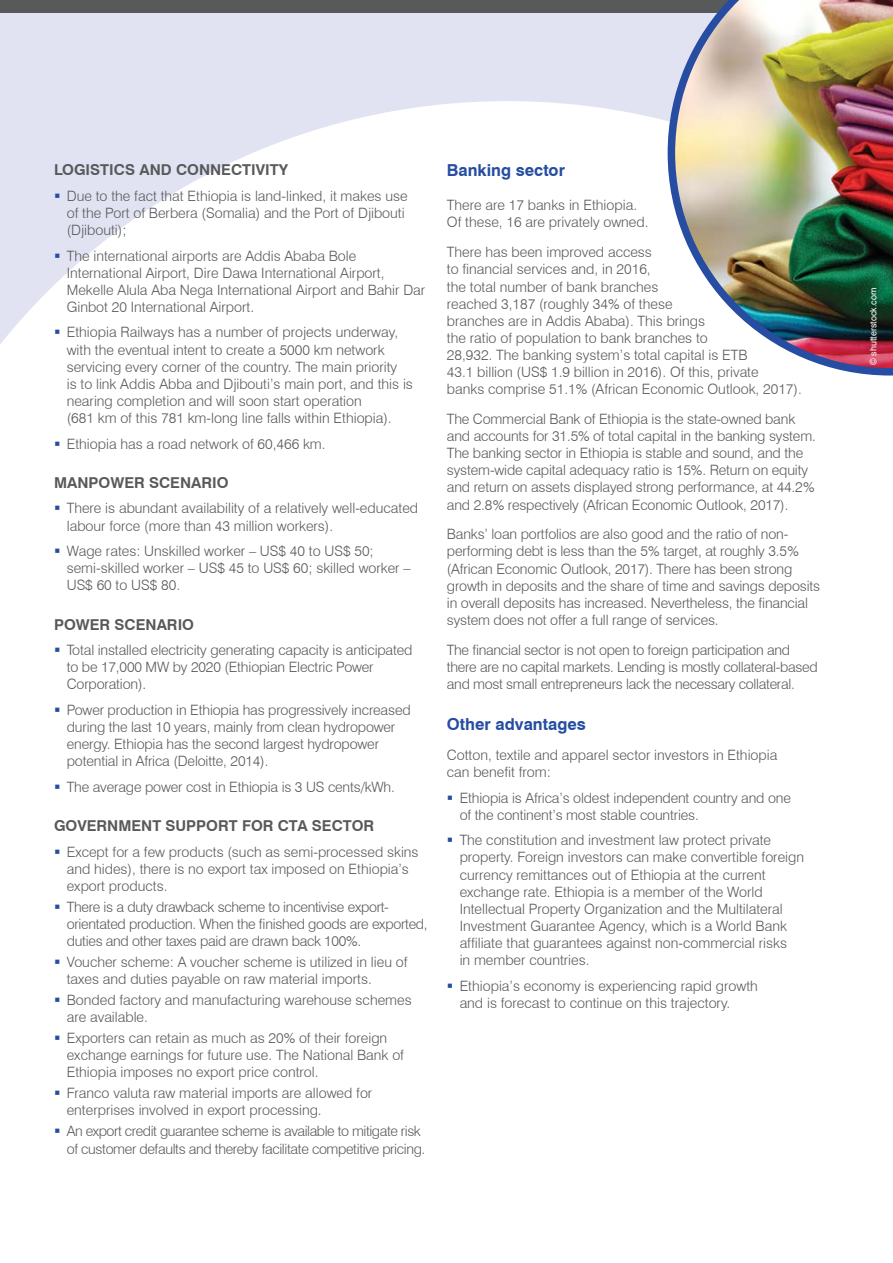
<style>
.page{position:relative;width:893px;height:1263px;background:#fff}
.page>*{position:absolute;margin:0;border:0;box-sizing:border-box;transform-origin:0 0}
.t1{font:700 16.5px "Swiss 721 BT";color:#264da1}
.heading_03_gray_bold{font:700 15px "Swiss 721 BT";color:#58595b}
.body_txt{font:300 14.25px/17.1px "Swiss 721 BT";color:#58595b}
.body_txt-2{font:300 14.25px/17px "Swiss 721 BT";letter-spacing:-.02em;color:#58595b}
.t2{font:300 14.25px/17.1px "Swiss 721 BT";color:#57585a}
.body_txt-3{font:300 14.25px/17.1px "Swiss 721 BT";letter-spacing:-.025em;color:#58595b}
.t3{font:9px "Arial";color:#fff}
</style>
<div class="page">
<svg style="left:0;top:13px;width:668px;height:331px"></svg>
<div style="left:0;top:0;width:893px;height:13px;background:#58595b"></div>
<img style="left:668px;top:0;width:225px;height:375px">
<svg style="left:55px;top:193px;width:4px;height:5px"></svg>
<svg style="left:55px;top:253px;width:4px;height:4px"></svg>
<svg style="left:55px;top:330px;width:4px;height:4px"></svg>
<p class="heading_03_gray_bold" style="left:54px;top:161px;width:235px">LOGISTICS AND CONNECTIVITY</p>
<p class="body_txt" style="left:67px;top:187px;width:342px">Due to the fact that Ethiopia is land-linked, it makes use of the Port of Berbera (Somalia) and the Port of Djibouti (Djibouti);</p>
<p class="body_txt" style="left:67px;top:247px;width:360px">The international airports are Addis Ababa Bole International Airport, Dire Dawa International Airport, Mekelle Alula Aba Nega International Airport and Bahir Dar Ginbot 20 International Airport.</p>
<p class="t2" style="left:67px;top:324px;width:348px">Ethiopia Railways has a number of projects underway, with the eventual intent to create a 5000 km network servicing every corner of the country. The main priority<br>is to link Addis Abba and Djibouti’s main port, and this is nearing completion and will soon start operation<br>(681 km of this 781 km-long line falls within Ethiopia).</p>
<p class="body_txt" style="left:67px;top:435px;width:260px">Ethiopia has a road network of 60,466 km.</p>
<p class="heading_03_gray_bold" style="left:54px;top:473px;width:176px">MANPOWER SCENARIO</p>
<p class="body_txt" style="left:67px;top:500px;width:353px">There is abundant availability of a relatively well-educated labour force (more than 43 million workers).</p>
<p class="body_txt" style="left:67px;top:542px;width:345px">Wage rates: Unskilled worker – US$ 40 to US$ 50; semi-skilled worker – US$ 45 to US$ 60; skilled worker –<br>US$ 60 to US$ 80.</p>
<p class="heading_03_gray_bold" style="left:54px;top:615px;width:142px">POWER SCENARIO</p>
<p class="body_txt" style="left:67px;top:641px;width:347px">Total installed electricity generating capacity is anticipated to be 17,000 MW by 2020 (Ethiopian Electric Power<br>Corporation).</p>
<p class="body_txt" style="left:67px;top:701px;width:345px">Power production in Ethiopia has progressively increased during the last 10 years, mainly from clean hydropower energy. Ethiopia has the second largest hydropower potential in Africa (Deloitte, 2014).</p>
<p class="body_txt" style="left:67px;top:778px;width:330px">The average power cost in Ethiopia is 3 US cents/kWh.</p>
<p class="heading_03_gray_bold" style="left:54px;top:817px;width:322px">GOVERNMENT SUPPORT FOR CTA SECTOR</p>
<p class="body_txt" style="left:67px;top:843px;width:353px">Except for a few products (such as semi-processed skins and hides), there is no export tax imposed on Ethiopia’s export products.</p>
<p class="body_txt-2" style="left:67px;top:898px;width:362px">There is a duty drawback scheme to incentivise export&shy;orientated production. When the finished goods are exported, duties and other taxes paid are drawn back 100%.</p>
<p class="body_txt" style="left:67px;top:953px;width:342px">Voucher scheme: A voucher scheme is utilized in lieu of taxes and duties payable on raw material imports.</p>
<p class="body_txt" style="left:67px;top:991px;width:346px">Bonded factory and manufacturing warehouse schemes are available.</p>
<p class="body_txt" style="left:67px;top:1029px;width:339px">Exporters can retain as much as 20% of their foreign exchange earnings for future use. The National Bank of<br>Ethiopia imposes no export price control.</p>
<p class="body_txt" style="left:67px;top:1085px;width:307px">Franco valuta raw material imports are allowed for enterprises involved in export processing.</p>
<p class="body_txt-3" style="left:67px;top:1123px;width:360px">An export credit guarantee scheme is available to mitigate risk of customer defaults and thereby facilitate competitive pricing.</p>
<p class="t1" style="left:447px;top:160px;width:120px">Banking sector</p>
<p class="body_txt" style="left:447px;top:197px;width:203px">There are 17 banks in Ethiopia.<br>Of these, 16 are privately owned.</p>
<p class="body_txt" style="left:447px;top:244px;width:356px">There has been improved access<br>to financial services and, in 2016,<br>the total number of bank branches<br>reached 3,187 (roughly 34% of these<br>branches are in Addis Ababa). This brings<br>the ratio of population to bank branches to<br>28,932. The banking system’s total capital is ETB<br>43.1 billion (US$ 1.9 billion in 2016). Of this, private<br>banks comprise 51.1% (African Economic Outlook, 2017).</p>
<p class="body_txt" style="left:447px;top:410px;width:370px">The Commercial Bank of Ethiopia is the state-owned bank and accounts for 31.5% of total capital in the banking system.<br>The banking sector in Ethiopia is stable and sound, and the system-wide capital adequacy ratio is 15%. Return on equity and return on assets displayed strong performance, at 44.2% and 2.8% respectively (African Economic Outlook, 2017).</p>
<p class="body_txt" style="left:447px;top:526px;width:375px">Banks’ loan portfolios are also good and the ratio of non&shy;performing debt is less than the 5% target, at roughly 3.5% (African Economic Outlook, 2017). There has been strong growth in deposits and the share of time and savings deposits in overall deposits has increased. Nevertheless, the financial system does not offer a full range of services.</p>
<p class="body_txt-2" style="left:447px;top:641px;width:372px">The financial sector is not open to foreign participation and there are no capital markets. Lending is mostly collateral-based and most small entrepreneurs lack the necessary collateral.</p>
<p class="t1" style="left:447px;top:714px;width:140px">Other advantages</p>
<p class="body_txt" style="left:447px;top:746px;width:332px">Cotton, textile and apparel sector investors in Ethiopia can benefit from:</p>
<p class="body_txt" style="left:460px;top:789px;width:333px">Ethiopia is Africa’s oldest independent country and one of the continent’s most stable countries.</p>
<p class="body_txt" style="left:460px;top:831px;width:346px">The constitution and investment law protect private property. Foreign investors can make convertible foreign currency remittances out of Ethiopia at the current exchange rate. Ethiopia is a member of the World Intellectual Property Organization and the Multilateral Investment Guarantee Agency, which is a World Bank affiliate that guarantees against non-commercial risks<br>in member countries.</p>
<p class="body_txt" style="left:460px;top:977px;width:300px">Ethiopia’s economy is experiencing rapid growth and is forecast to continue on this trajectory.</p>
<p class="t3" style="left:867px;top:365px;width:79px;rotate:-90deg">© shutterstock.com</p>
</div>
